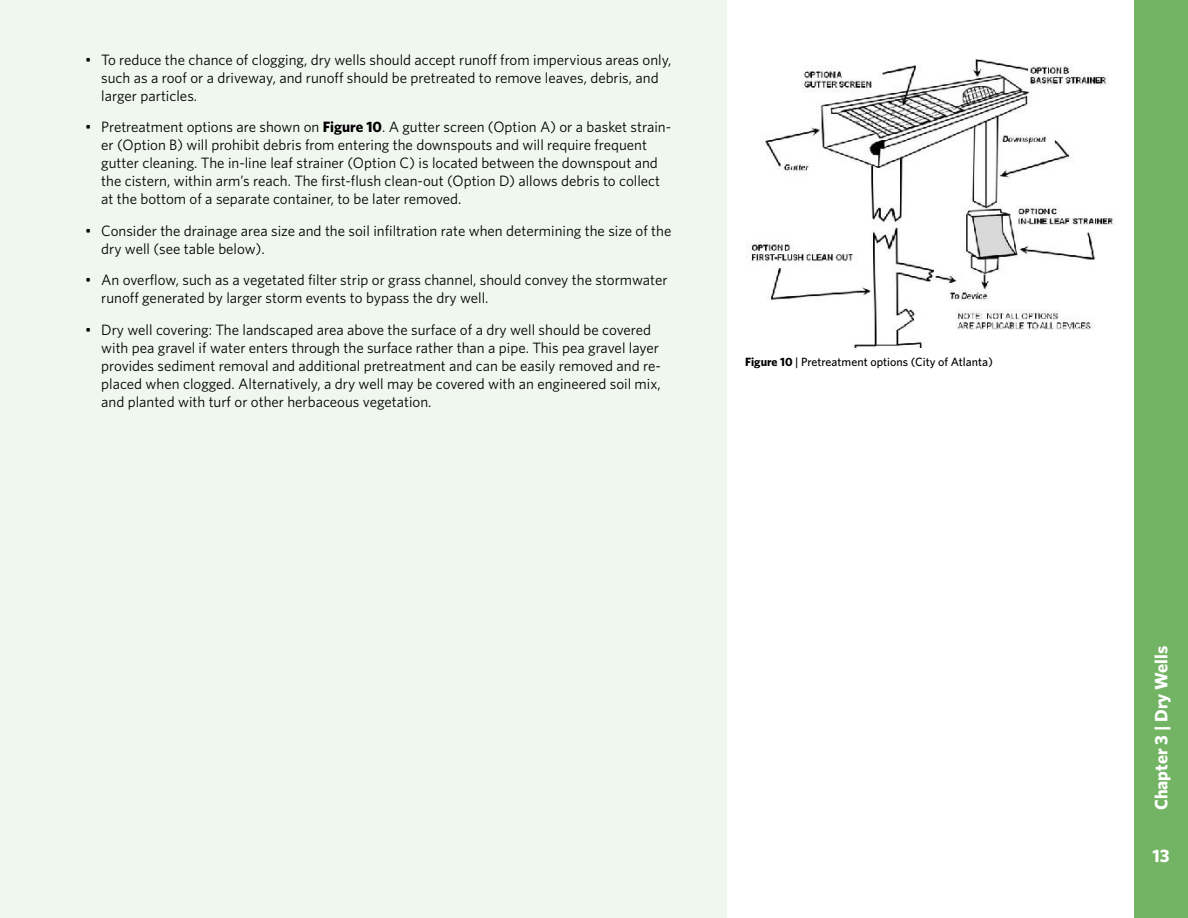
<style>
.page{position:relative;width:1188px;height:918px;background:#fff}
.page>*{position:absolute;margin:0;border:0;box-sizing:border-box;transform-origin:0 0}
.t1{font:700 18px "Whitney";color:#fff}
.t2{font:15px/18px "Whitney";color:#000}
.Caption__Body_Bold{font:500 12px "Whitney";color:#000}
.s1{font-weight:700}
</style>
<div class="page">
<div style="left:1134px;top:0;width:54px;height:918px;background:#72b463"></div>
<div style="left:0;top:0;width:727px;height:918px;background:#f0f7ef"></div>
<img style="left:751px;top:59px;width:365px;height:289px">
<p class="t2" style="left:101px;top:50px;width:572px;text-indent:-16px">• To reduce the chance of clogging, dry wells should accept runoff from impervious areas only, such as a roof or a driveway, and runoff should be pretreated to remove leaves, debris, and larger particles.</p>
<p class="t2" style="left:101px;top:118px;width:571px;text-indent:-16px">• Pretreatment options are shown on <span class="s1">Figure 10</span>. A gutter screen (Option A) or a basket strain&shy;er (Option B) will prohibit debris from entering the downspouts and will require frequent gutter cleaning. The in-line leaf strainer (Option C) is located between the downspout and the cistern, within arm’s reach. The first-flush clean-out (Option D) allows debris to collect at the bottom of a separate container, to be later removed.</p>
<p class="t2" style="left:101px;top:221px;width:572px;text-indent:-16px">• Consider the drainage area size and the soil infiltration rate when determining the size of the dry well (see table below).</p>
<p class="t2" style="left:101px;top:271px;width:568px;text-indent:-16px">• An overflow, such as a vegetated filter strip or grass channel, should convey the stormwater runoff generated by larger storm events to bypass the dry well.</p>
<p class="t2" style="left:101px;top:320px;width:561px;text-indent:-16px">• Dry well covering: The landscaped area above the surface of a dry well should be covered with pea gravel if water enters through the surface rather than a pipe. This pea gravel layer provides sediment removal and additional pretreatment and can be easily removed and re&shy;placed when clogged. Alternatively, a dry well may be covered with an engineered soil mix, and planted with turf or other herbaceous vegetation.</p>
<p class="Caption__Body_Bold" style="left:745px;top:355px;width:249px"><span class="s1">Figure 10</span> | Pretreatment options (City of Atlanta)</p>
<p class="t1" style="left:1150px;top:810px;width:166px;rotate:-90deg">Chapter 3 | Dry Wells</p>
<p class="t1" style="left:1152px;top:845px;width:19px">13</p>
</div>
